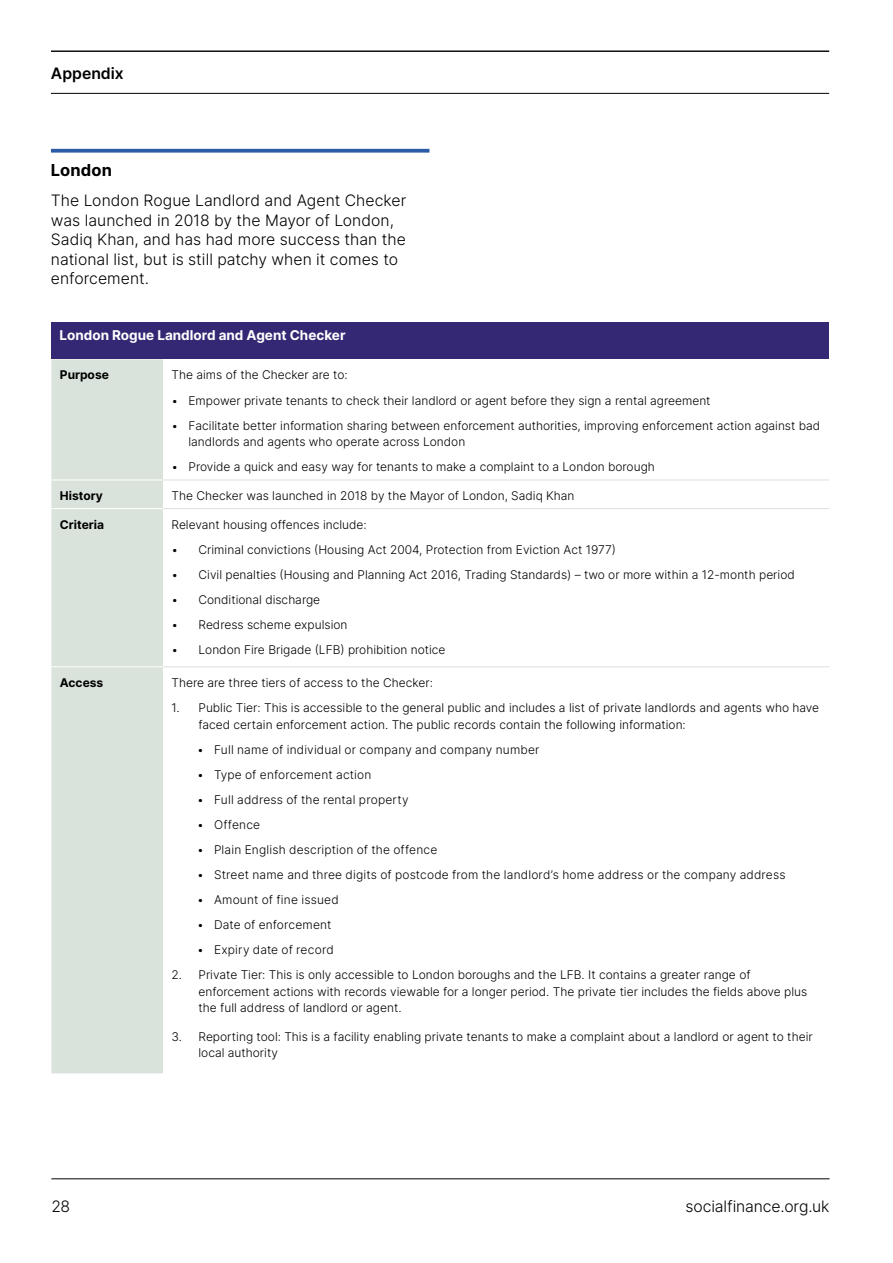
<style>
.page{position:relative;width:893px;height:1263px;background:#fff}
.page>*{position:absolute;margin:0;border:0;box-sizing:border-box;transform-origin:0 0}
.t1{font:700 16.5px "Inter";letter-spacing:.005em;color:#000}
.t2{font:300 15.75px/19.5px "Inter";color:#000}
.t3{font:600 15.75px "Inter";color:#000}
.t4{font:700 13.5px "Inter";color:#fff}
.t5{font:300 12px/16.5px "Inter";color:#000}
.t6{font:700 12px "Inter";color:#000}
</style>
<div class="page">
<svg style="left:51px;top:149px;width:378px;height:4px;background:#406aaf"></svg>
<div style="left:51px;top:322px;width:778px;height:37px;background:#342874"></div>
<div style="left:51px;top:359px;width:112px;height:714px;background:#dae3db"></div>
<hr style="left:163px;top:480px;width:666px;height:1px;background:#dae3db">
<hr style="left:163px;top:508px;width:666px;height:1px;background:#dae3db">
<hr style="left:163px;top:666px;width:666px;height:1px;background:#dae3db">
<hr style="left:51px;top:480px;width:112px;height:1px;background:#fff">
<hr style="left:51px;top:508px;width:112px;height:1px;background:#fff">
<hr style="left:51px;top:666px;width:112px;height:1px;background:#fff">
<hr style="left:51px;top:1178px;width:778px;height:1px;background:#000">
<hr style="left:51px;top:51px;width:778px;height:1px;background:#000">
<hr style="left:51px;top:93px;width:778px;height:1px;background:#000">
<h2 class="t3" style="left:51px;top:62px;width:74px">Appendix</h2>
<h1 class="t1" style="left:51px;top:158px;width:63px">London</h1>
<h2 class="t2" style="left:51px;top:190px;width:357px">The London Rogue Landlord and Agent Checker was launched in 2018 by the Mayor of London, Sadiq Khan, and has had more success than the national list, but is still patchy when it comes to enforcement.</h2>
<p class="t4" style="left:60px;top:325px;width:287px">London Rogue Landlord and Agent Checker</p>
<p class="t6" style="left:60px;top:366px;width:51px">Purpose</p>
<p class="t5" style="left:171px;top:367px;width:178px">The aims of the Checker are to:</p>
<p class="t5" style="left:171px;top:392px;width:541px">• Empower private tenants to check their landlord or agent before they sign a rental agreement</p>
<p class="t5" style="left:189px;top:417px;width:633px;text-indent:-17px">• Facilitate better information sharing between enforcement authorities, improving enforcement action against bad landlords and agents who operate across London</p>
<p class="t5" style="left:171px;top:459px;width:485px">• Provide a quick and easy way for tenants to make a complaint to a London borough</p>
<p class="t6" style="left:60px;top:487px;width:45px">History</p>
<p class="t5" style="left:171px;top:487px;width:405px">The Checker was launched in 2018 by the Mayor of London, Sadiq Khan</p>
<p class="t6" style="left:60px;top:516px;width:46px">Criteria</p>
<p class="t5" style="left:171px;top:516px;width:197px">Relevant housing offences include:</p>
<p class="t5" style="left:171px;top:541px;width:446px">• Criminal convictions (Housing Act 2004, Protection from Eviction Act 1977)</p>
<p class="t5" style="left:171px;top:566px;width:625px">• Civil penalties (Housing and Planning Act 2016, Trading Standards) – two or more within a 12-month period</p>
<p class="t5" style="left:171px;top:591px;width:150px">• Conditional discharge</p>
<p class="t5" style="left:171px;top:616px;width:177px">• Redress scheme expulsion</p>
<p class="t5" style="left:171px;top:641px;width:276px">• London Fire Brigade (LFB) prohibition notice</p>
<p class="t6" style="left:60px;top:674px;width:45px">Access</p>
<p class="t5" style="left:171px;top:674px;width:263px">There are three tiers of access to the Checker:</p>
<p class="t5" style="left:198px;top:699px;width:622px;text-indent:-27px">1. Public Tier: This is accessible to the general public and includes a list of private landlords and agents who have faced certain enforcement action. The public records contain the following information:</p>
<p class="t5" style="left:197px;top:741px;width:344px">• Full name of individual or company and company number</p>
<p class="t5" style="left:197px;top:766px;width:176px">• Type of enforcement action</p>
<p class="t5" style="left:197px;top:791px;width:213px">• Full address of the rental property</p>
<p class="t5" style="left:197px;top:816px;width:65px">• Offence</p>
<p class="t5" style="left:197px;top:841px;width:242px">• Plain English description of the offence</p>
<p class="t5" style="left:197px;top:866px;width:590px">• Street name and three digits of postcode from the landlord’s home address or the company address</p>
<p class="t5" style="left:197px;top:891px;width:143px">• Amount of fine issued</p>
<p class="t5" style="left:197px;top:916px;width:136px">• Date of enforcement</p>
<p class="t5" style="left:197px;top:941px;width:138px">• Expiry date of record</p>
<p class="t5" style="left:198px;top:966px;width:610px;text-indent:-27px">2. Private Tier: This is only accessible to London boroughs and the LFB. It contains a greater range of enforcement actions with records viewable for a longer period. The private tier includes the fields above plus the full address of landlord or agent.</p>
<p class="t5" style="left:198px;top:1028px;width:616px;text-indent:-27px">3. Reporting tool: This is a facility enabling private tenants to make a complaint about a landlord or agent to their local authority</p>
<h2 class="t2" style="left:51px;top:1196px;width:20px">28</h2>
<h2 class="t2" style="left:685px;top:1196px;width:146px">socialfinance.org.uk</h2>
</div>
